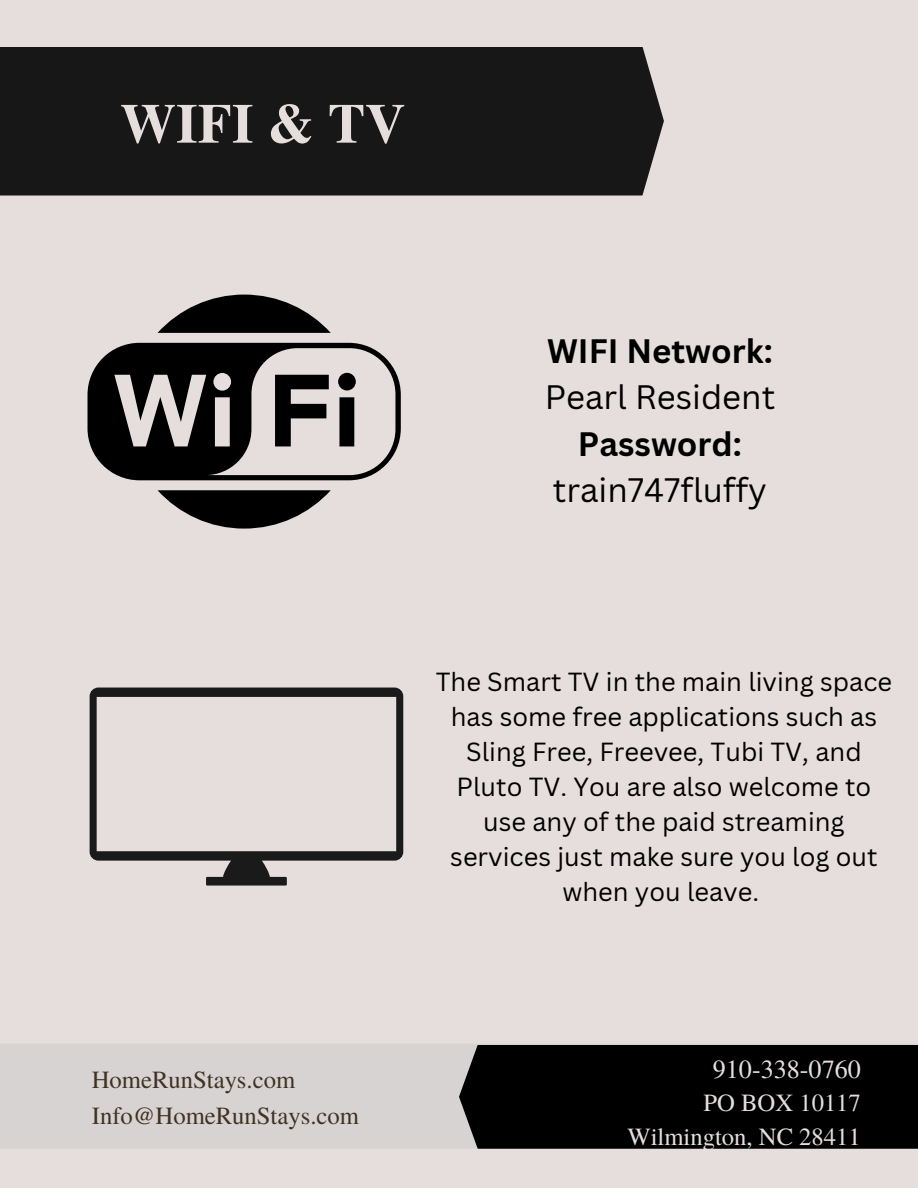
<style>
.page{position:relative;width:918px;height:1188px;background:#e6dddd}
.page>*{position:absolute;margin:0;border:0;box-sizing:border-box;transform-origin:0 0}
.t1{font:700 55.8px "Te X Gyre Termes";color:#e6dddd}
.t2{font:33px "Canva Sans";color:#000}
.t3{font:700 33px "Canva Sans";color:#000}
.t4{font:26.1px "Te X Gyre Termes";color:#e6dddd}
.t5{font:25.5px/34.8px "Canva Sans";color:#000;text-align:center}
.t6{font:24.6px "Te X Gyre Termes";color:#403323}
.t7{font:24.6px "Te X Gyre Termes";color:#e6dddd}
</style>
<div class="page">
<div style="left:0;top:1044px;width:918px;height:105px;background:#d8d3d3"></div>
<div style="left:459px;top:1045px;width:459px;height:104px;background:#000"></div>
<div style="left:0;top:47px;width:664px;height:149px;background:#181717"></div>
<svg style="left:88px;top:295px;width:313px;height:234px"></svg>
<svg style="left:90px;top:688px;width:313px;height:198px"></svg>
<p class="t1" style="left:120px;top:80px;width:287px">WIFI &amp; TV</p>
<p class="t6" style="left:92px;top:1062px;width:205px">HomeRunStays.com</p>
<p class="t6" style="left:92px;top:1098px;width:269px">Info@HomeRunStays.com</p>
<p class="t3" style="left:547px;top:328px;width:227px">WIFI Network:</p>
<p class="t2" style="left:545px;top:374px;width:232px">Pearl Resident</p>
<p class="t3" style="left:578px;top:420px;width:165px">Password:</p>
<p class="t2" style="left:553px;top:466px;width:215px">train747fluffy</p>
<p class="t5" style="left:436px;top:664px;width:458px">The Smart TV in the main living space has some free applications such as<br>Sling Free, Freevee, Tubi TV, and<br>Pluto TV. You are also welcome to use any of the paid streaming services just make sure you log out when you leave.</p>
<p class="t4" style="left:713px;top:1051px;width:150px">910-338-0760</p>
<p class="t7" style="left:703px;top:1085px;width:159px">PO BOX 10117</p>
<p class="t7" style="left:627px;top:1119px;width:235px">Wilmington, NC 28411</p>
</div>
